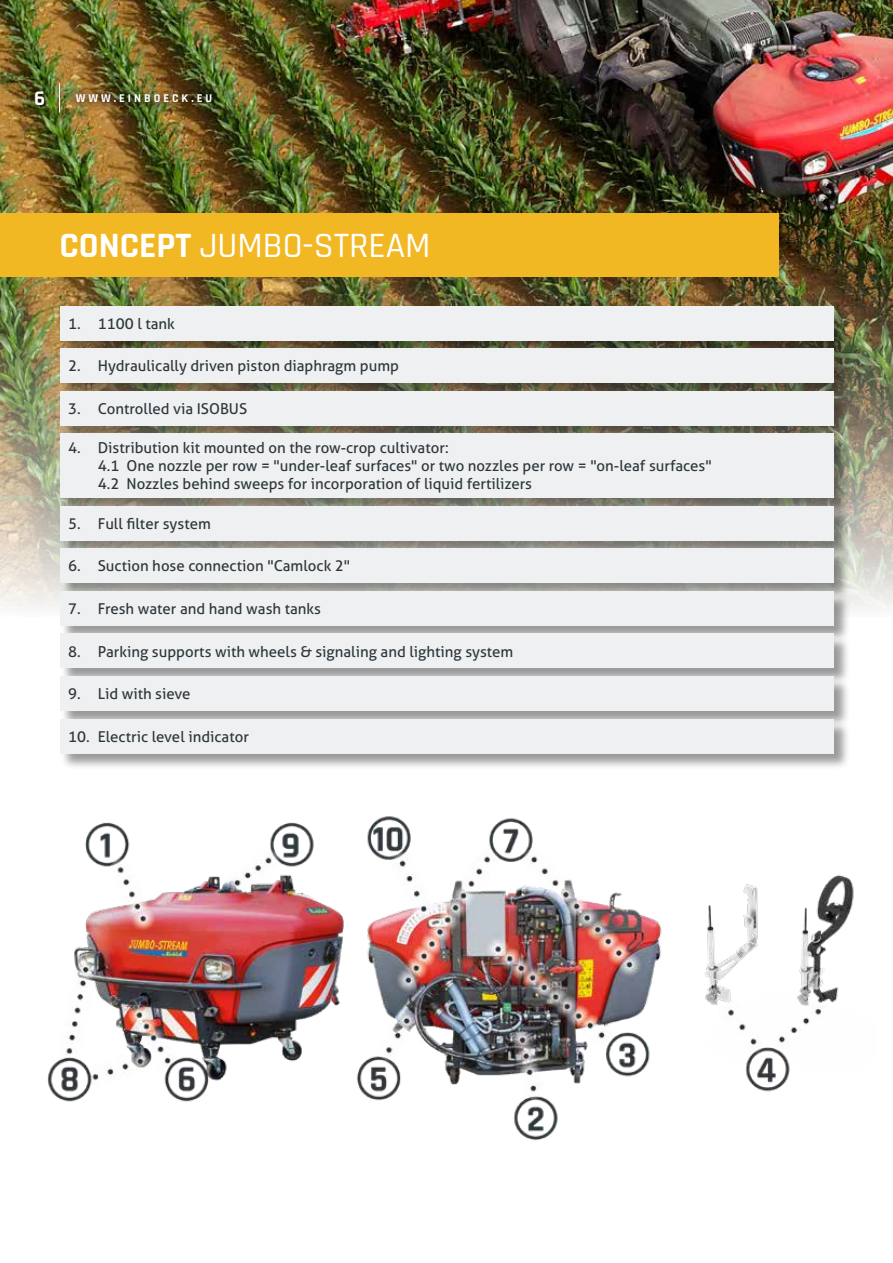
<style>
.page{position:relative;width:893px;height:1263px;background:#fff}
.page>*{position:absolute;margin:0;border:0;box-sizing:border-box;transform-origin:0 0}
.t1{font:500 36px "Rajdhani";color:#fff}
.t2{font:700 21px "Rajdhani";color:#fff}
.t3{font:15px/18px "Aller";color:#2d373b}
.t4{font:700 12px "Rajdhani";letter-spacing:.25em;color:#fff}
.s1{font-weight:700}
</style>
<div class="page">
<img style="left:0;top:0;width:893px;height:610px">
<img style="left:47px;top:816px;width:807px;height:325px">
<svg style="left:26px;top:83px;width:24px;height:31px"></svg>
<img style="left:69px;top:86px;width:151px;height:25px">
<svg style="left:50px;top:76px;width:19px;height:44px"></svg>
<svg style="left:59px;top:83px;width:1px;height:29px"></svg>
<div style="left:0;top:213px;width:778px;height:63px;background:#f2b824"></div>
<div style="left:60px;top:307px;width:791px;height:51px;background:#000;opacity:.4"></div>
<div style="left:60px;top:306px;width:773px;height:34px;background:#eef0f2"></div>
<div style="left:60px;top:349px;width:791px;height:51px;background:#000;opacity:.4"></div>
<div style="left:60px;top:349px;width:773px;height:34px;background:#eef0f2"></div>
<div style="left:60px;top:392px;width:791px;height:51px;background:#000;opacity:.4"></div>
<div style="left:60px;top:391px;width:773px;height:34px;background:#eef0f2"></div>
<div style="left:60px;top:435px;width:791px;height:80px;background:#000;opacity:.4"></div>
<div style="left:60px;top:434px;width:773px;height:64px;background:#eef0f2"></div>
<div style="left:60px;top:507px;width:791px;height:51px;background:#000;opacity:.4"></div>
<div style="left:60px;top:506px;width:773px;height:34px;background:#eef0f2"></div>
<div style="left:60px;top:550px;width:791px;height:50px;background:#000;opacity:.4"></div>
<div style="left:60px;top:549px;width:773px;height:34px;background:#eef0f2"></div>
<div style="left:60px;top:592px;width:791px;height:51px;background:#000;opacity:.4"></div>
<div style="left:60px;top:591px;width:773px;height:34px;background:#eef0f2"></div>
<div style="left:60px;top:635px;width:791px;height:50px;background:#000;opacity:.4"></div>
<div style="left:60px;top:634px;width:773px;height:34px;background:#eef0f2"></div>
<div style="left:60px;top:677px;width:791px;height:51px;background:#000;opacity:.4"></div>
<div style="left:60px;top:676px;width:773px;height:34px;background:#eef0f2"></div>
<div style="left:60px;top:720px;width:791px;height:50px;background:#000;opacity:.4"></div>
<div style="left:60px;top:719px;width:773px;height:34px;background:#eef0f2"></div>
<h2 class="t2" style="left:34px;top:86px;width:13px">6</h2>
<p class="t4" style="left:76px;top:91px;width:138px">WWW.EINBOECK.EU</p>
<h1 class="t1" style="left:60px;top:224px;width:373px"><span class="s1">CONCEPT</span> JUMBO-STREAM</h1>
<p class="t3" style="left:68px;top:314px;width:108px">1. 1100 l tank</p>
<p class="t3" style="left:68px;top:357px;width:333px">2. Hydraulically driven piston diaphragm pump</p>
<p class="t3" style="left:68px;top:399px;width:181px">3. Controlled via ISOBUS</p>
<p class="t3" style="left:98px;top:439px;width:615px;text-indent:-30px">4. Distribution kit mounted on the row-crop cultivator:<br>4.1 One nozzle per row = "under-leaf surfaces" or two nozzles per row = "on-leaf surfaces"<br>4.2 Nozzles behind sweeps for incorporation of liquid fertilizers</p>
<p class="t3" style="left:68px;top:515px;width:144px">5. Full filter system</p>
<p class="t3" style="left:68px;top:557px;width:284px">6. Suction hose connection "Camlock 2"</p>
<p class="t3" style="left:68px;top:600px;width:255px">7. Fresh water and hand wash tanks</p>
<p class="t3" style="left:68px;top:642px;width:447px">8. Parking supports with wheels &amp; signaling and lighting system</p>
<p class="t3" style="left:68px;top:685px;width:124px">9. Lid with sieve</p>
<p class="t3" style="left:68px;top:727px;width:182px">10. Electric level indicator</p>
</div>
